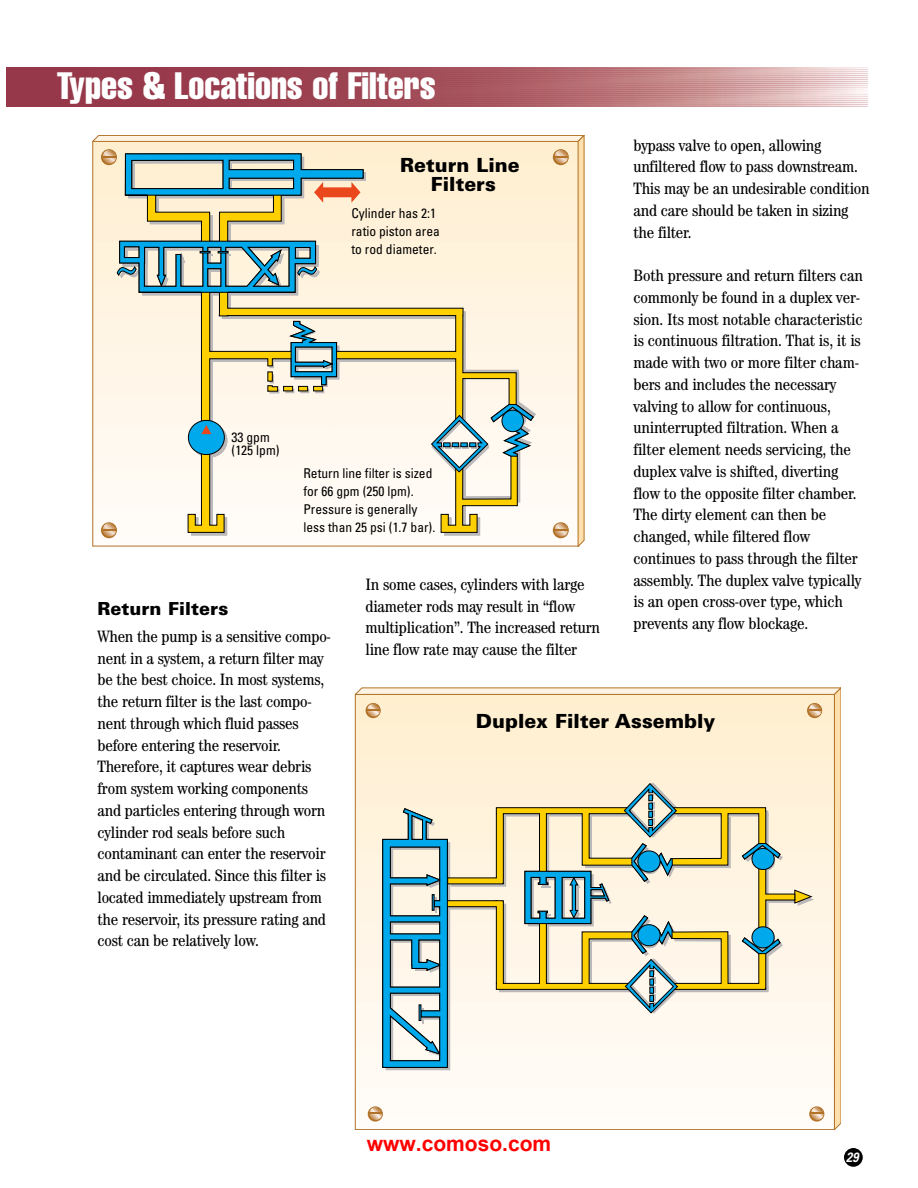
<style>
.page{position:relative;width:918px;height:1188px;background:#fff}
.page>*{position:absolute;margin:0;border:0;box-sizing:border-box;transform-origin:0 0}
.t1{font:extra-condensed 37.5px "Helvetica";color:#fff}
.t2{font:700 21px "Arial";color:#f00}
.t3{font:900 19.5px/19.5px "Univers";color:#000;text-align:center}
.t4{font:900 18px "Univers";color:#000}
.t5{font:condensed 16.5px/21.8px "Century LT";letter-spacing:-.01em;color:#000}
.t6{font:condensed 13.5px/18px "Univers";color:#000}
.t7{font:italic 700 13.5px "Univers";color:#fff;scale:.85 1}
</style>
<div class="page">
<img style="left:6px;top:67px;width:862px;height:40px">
<div style="left:844px;top:1148px;width:19px;height:19px;background:#000;border-radius:50%"></div>
<svg style="left:92px;top:135px;width:492px;height:411px"></svg>
<svg style="left:355px;top:688px;width:486px;height:441px"></svg>
<h1 class="t1" style="left:57px;top:73px;width:381px">Types &amp; Locations of Filters</h1>
<p class="t5" style="left:634px;top:136px;width:238px">bypass valve to open, allowing unfiltered flow to pass downstream.<br>This may be an undesirable condition and care should be taken in sizing the filter.</p>
<p class="t5" style="left:634px;top:266px;width:231px">Both pressure and return filters can commonly be found in a duplex ver&shy;sion. Its most notable characteristic is continuous filtration. That is, it is made with two or more filter cham&shy;bers and includes the necessary valving to allow for continuous, uninterrupted filtration. When a filter element needs servicing, the duplex valve is shifted, diverting flow to the opposite filter chamber.<br>The dirty element can then be changed, while filtered flow continues to pass through the filter assembly. The duplex valve typically is an open cross-over type, which prevents any flow blockage.</p>
<p class="t3" style="left:400px;top:157px;width:121px">Return Line<br>Filters</p>
<p class="t6" style="left:351px;top:205px;width:90px">Cylinder has 2:1 ratio piston area to rod diameter.</p>
<p class="t6" style="left:232px;top:431px;width:49px;line-height:13.5px">33 gpm (125 lpm)</p>
<p class="t6" style="left:303px;top:465px;width:133px">Return line filter is sized for 66 gpm (250 lpm).<br>Pressure is generally less than 25 psi (1.7 bar).</p>
<p class="t5" style="left:366px;top:575px;width:236px">In some cases, cylinders with large diameter rods may result in “flow multiplication”. The increased return line flow rate may cause the filter</p>
<p class="t4" style="left:98px;top:602px;width:132px">Return Filters</p>
<p class="t5" style="left:98px;top:627px;width:235px">When the pump is a sensitive compo&shy;nent in a system, a return filter may be the best choice. In most systems, the return filter is the last compo&shy;nent through which fluid passes before entering the reservoir.<br>Therefore, it captures wear debris from system working components and particles entering through worn cylinder rod seals before such contaminant can enter the reservoir and be circulated. Since this filter is located immediately upstream from the reservoir, its pressure rating and cost can be relatively low.</p>
<p class="t3" style="left:476px;top:713px;width:241px">Duplex Filter Assembly</p>
<p class="t2" style="left:367px;top:1129px;width:186px">www.comoso.com</p>
<p class="t7" style="left:846px;top:1152px;width:19px">29</p>
</div>
